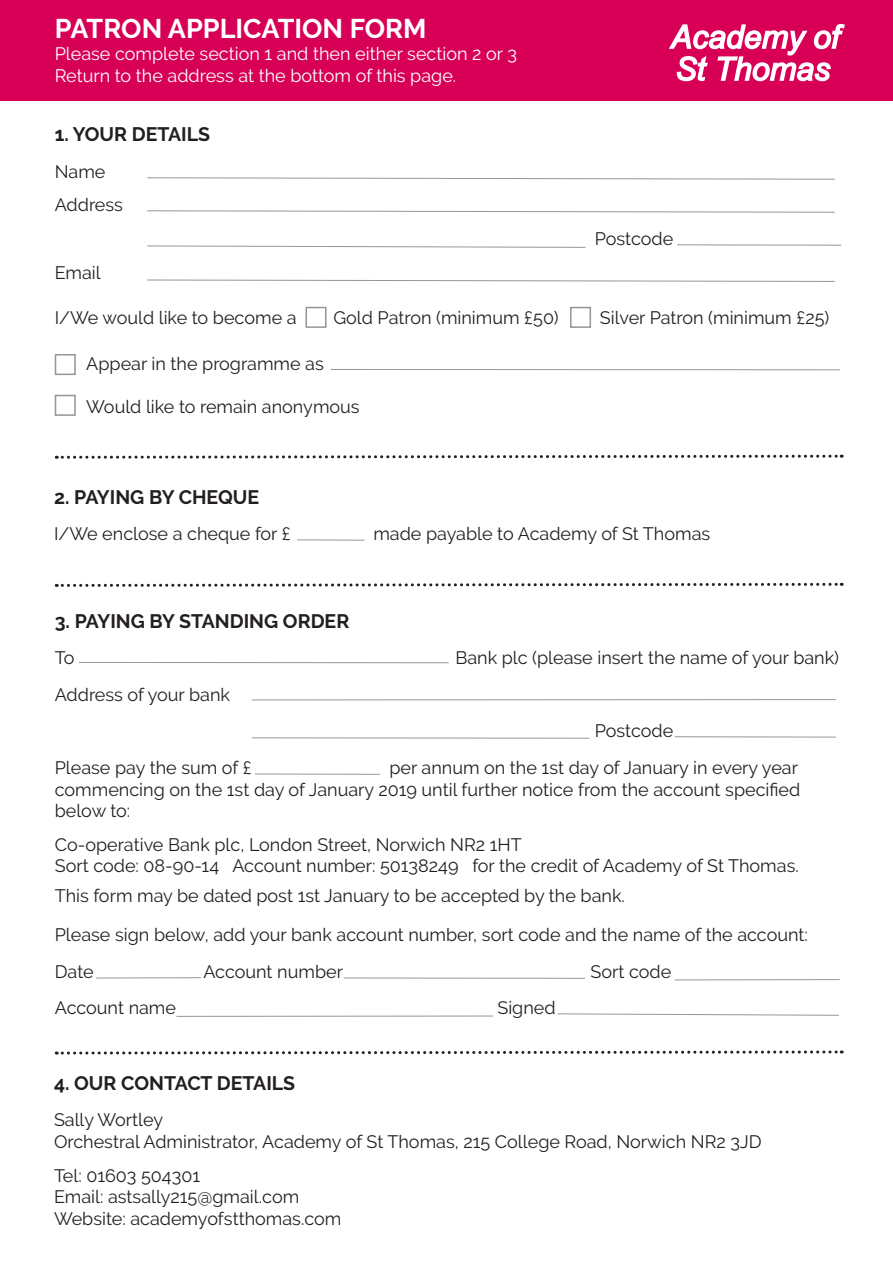
<style>
.page{position:relative;width:893px;height:1263px;background:#fff}
.page>*{position:absolute;margin:0;border:0;box-sizing:border-box;transform-origin:0 0}
.t1{font:700 27px "Raleway";color:#fff}
.t2{font:700 19.5px "Raleway";color:#231f20}
.t3{font:18px/21.6px "Raleway";color:#231f20}
.t4{font:18px "Raleway";color:#fff}
</style>
<div class="page">
<svg style="left:147px;top:177px;width:688px;height:3px"></svg>
<svg style="left:147px;top:210px;width:688px;height:3px"></svg>
<svg style="left:147px;top:279px;width:688px;height:3px"></svg>
<svg style="left:147px;top:245px;width:439px;height:3px"></svg>
<hr style="left:331px;top:369px;width:509px;height:1px;background:#939598">
<hr style="left:677px;top:244px;width:164px;height:2px;background:#939598">
<div style="left:55px;top:395px;width:21px;height:21px;border:2px solid #939598"></div>
<div style="left:55px;top:354px;width:21px;height:21px;border:2px solid #939598"></div>
<div style="left:306px;top:307px;width:21px;height:21px;border:2px solid #939598"></div>
<div style="left:570px;top:307px;width:21px;height:21px;border:2px solid #939598"></div>
<hr style="left:297px;top:539px;width:68px;height:2px;background:#939598">
<div style="left:0;top:0;width:893px;height:100px;background:#d80056"></div>
<svg style="left:669px;top:24px;width:176px;height:58px"></svg>
<svg style="left:56px;top:582px;width:786px;height:5px"></svg>
<svg style="left:56px;top:454px;width:786px;height:5px"></svg>
<svg style="left:56px;top:1050px;width:786px;height:5px"></svg>
<hr style="left:255px;top:774px;width:125px;height:1px;background:#939598">
<svg style="left:557px;top:1013px;width:282px;height:3px"></svg>
<hr style="left:344px;top:977px;width:241px;height:2px;background:#939598">
<hr style="left:675px;top:979px;width:165px;height:1px;background:#939598">
<hr style="left:96px;top:977px;width:105px;height:1px;background:#939598">
<hr style="left:176px;top:1016px;width:317px;height:1px;background:#939598">
<hr style="left:252px;top:699px;width:584px;height:1px;background:#939598">
<hr style="left:252px;top:737px;width:337px;height:1px;background:#939598">
<hr style="left:79px;top:662px;width:370px;height:1px;background:#939598">
<hr style="left:675px;top:736px;width:161px;height:1px;background:#939598">
<p class="t1" style="left:55px;top:13px;width:373px">PATRON APPLICATION FORM</p>
<p class="t4" style="left:55px;top:43px;width:464px">Please complete section 1 and then either section 2 or 3</p>
<p class="t4" style="left:55px;top:65px;width:403px">Return to the address at the bottom of this page.</p>
<p class="t2" style="left:55px;top:123px;width:157px">1. YOUR DETAILS</p>
<p class="t3" style="left:55px;top:160px;width:52px">Name</p>
<p class="t3" style="left:55px;top:194px;width:70px">Address</p>
<p class="t3" style="left:595px;top:228px;width:80px">Postcode</p>
<p class="t3" style="left:55px;top:261px;width:48px">Email</p>
<p class="t3" style="left:55px;top:307px;width:243px">I/We would like to become a</p>
<p class="t3" style="left:333px;top:307px;width:227px">Gold Patron (minimum £50)</p>
<p class="t3" style="left:600px;top:307px;width:231px">Silver Patron (minimum £25)</p>
<p class="t3" style="left:86px;top:352px;width:239px">Appear in the programme as</p>
<p class="t3" style="left:86px;top:396px;width:275px">Would like to remain anonymous</p>
<p class="t2" style="left:54px;top:486px;width:206px">2. PAYING BY CHEQUE</p>
<p class="t3" style="left:54px;top:523px;width:238px">I/We enclose a cheque for £</p>
<p class="t3" style="left:373px;top:523px;width:338px">made payable to Academy of St Thomas</p>
<p class="t2" style="left:55px;top:610px;width:296px">3. PAYING BY STANDING ORDER</p>
<p class="t3" style="left:55px;top:647px;width:21px">To</p>
<p class="t3" style="left:455px;top:647px;width:385px">Bank plc (please insert the name of your bank)</p>
<p class="t3" style="left:55px;top:684px;width:177px">Address of your bank</p>
<p class="t3" style="left:595px;top:720px;width:80px">Postcode</p>
<p class="t3" style="left:55px;top:757px;width:198px">Please pay the sum of £</p>
<p class="t3" style="left:55px;top:757px;width:747px;text-indent:335px">per annum on the 1st day of January in every year commencing on the 1st day of January 2019 until further notice from the account specified below to:</p>
<p class="t3" style="left:55px;top:834px;width:746px">Co-operative Bank plc, London Street, Norwich NR2 1HT<br>Sort code: 08-90-14 Account number: 50138249 for the credit of Academy of St Thomas.</p>
<p class="t3" style="left:55px;top:885px;width:572px">This form may be dated post 1st January to be accepted by the bank.</p>
<p class="t3" style="left:55px;top:924px;width:755px">Please sign below, add your bank account number, sort code and the name of the account:</p>
<p class="t3" style="left:55px;top:960px;width:40px">Date</p>
<p class="t3" style="left:203px;top:960px;width:141px">Account number</p>
<p class="t3" style="left:590px;top:960px;width:82px">Sort code</p>
<p class="t3" style="left:55px;top:997px;width:123px">Account name</p>
<p class="t3" style="left:497px;top:997px;width:60px">Signed</p>
<p class="t2" style="left:54px;top:1072px;width:243px">4. OUR CONTACT DETAILS</p>
<p class="t3" style="left:54px;top:1109px;width:709px">Sally Wortley<br>Orchestral Administrator, Academy of St Thomas, 215 College Road, Norwich NR2 3JD</p>
<p class="t3" style="left:54px;top:1164px;width:289px">Tel: 01603 504301<br>Email: astsally215@gmail.com<br>Website: academyofstthomas.com</p>
</div>
